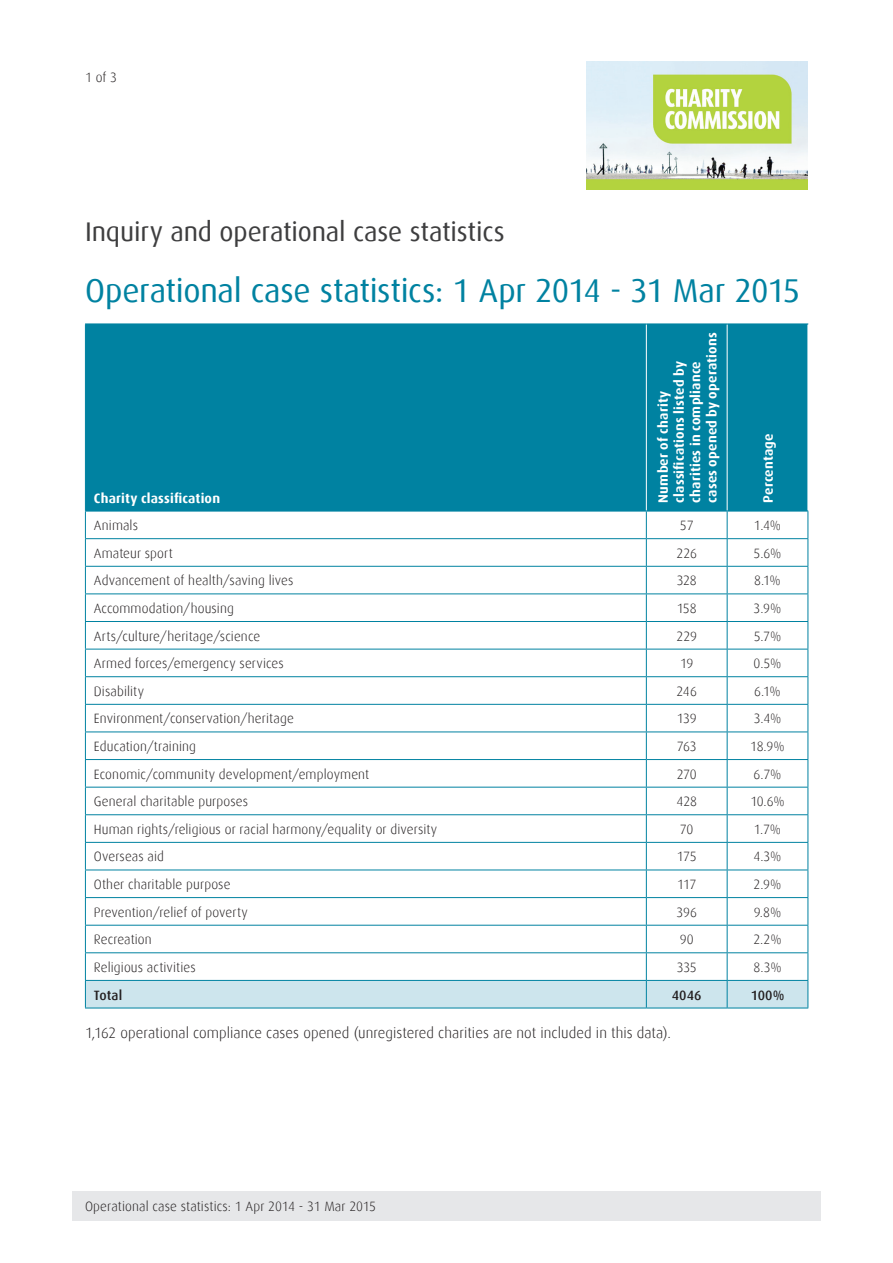
<style>
.page{position:relative;width:893px;height:1263px;background:#fff}
.page>*{position:absolute;margin:0;border:0;box-sizing:border-box;transform-origin:0 0}
.t1{font:33px "Dax";letter-spacing:-.01em;color:#0082a1}
.t2{font:27px "Dax";letter-spacing:-.005em;color:#3e3e3f}
.Body_Text{font:300 15px "Dax";letter-spacing:.005em;color:#231f20}
.Table_Text{font:300 13.5px "Dax";letter-spacing:.01em;color:#231f20}
.Table_Text_-_Centre{font:300 13.5px "Dax";letter-spacing:-.015em;color:#231f20}
.Table_Header_-_Left{font:700 13.5px/16.2px "Dax";letter-spacing:.015em;color:#fff}
.Table_Text_-_Centre-2{font:500 13.5px "Dax";letter-spacing:.01em;color:#231f20}
.Table_Text-2{font:500 13.5px "Dax";letter-spacing:.005em;color:#231f20}
</style>
<div class="page">
<img style="left:587px;top:62px;width:220px;height:127px">
<div style="left:72px;top:1191px;width:749px;height:29px;background:#e6e7e9"></div>
<div style="left:86px;top:325px;width:721px;height:186px;background:#0082a1"></div>
<hr style="left:646px;top:324px;width:1px;height:187px;background:#fff">
<hr style="left:727px;top:324px;width:1px;height:187px;background:#fff">
<svg style="left:85px;top:511px;width:723px;height:497px"></svg>
<hr style="left:85px;top:1008px;width:561px;height:1px;background:#0082a1">
<hr style="left:646px;top:1008px;width:81px;height:1px;background:#0082a1">
<hr style="left:727px;top:1008px;width:81px;height:1px;background:#0082a1">
<hr style="left:85px;top:324px;width:561px;height:1px;background:#0082a1">
<hr style="left:85px;top:324px;width:1px;height:187px;background:#0082a1">
<hr style="left:646px;top:324px;width:81px;height:1px;background:#0082a1">
<hr style="left:727px;top:324px;width:81px;height:1px;background:#0082a1">
<p class="Table_Text" style="left:85px;top:70px;width:34px">1 of 3</p>
<h2 class="t2" style="left:85px;top:217px;width:421px">Inquiry and operational case statistics</h2>
<p class="t1" style="left:85px;top:273px;width:717px">Operational case statistics: 1 Apr 2014 - 31 Mar 2015</p>
<p class="Table_Header_-_Left" style="left:94px;top:490px;width:128px">Charity classification</p>
<p class="Table_Header_-_Left" style="left:655px;top:503px;width:172px;rotate:-90deg">Number of charity classifications listed by charities in compliance cases opened by operations</p>
<p class="Table_Header_-_Left" style="left:760px;top:503px;width:71px;rotate:-90deg">Percentage</p>
<p class="Table_Text" style="left:94px;top:518px;width:46px">Animals</p>
<p class="Table_Text_-_Centre" style="left:680px;top:518px;width:15px">57</p>
<p class="Table_Text_-_Centre" style="left:754px;top:518px;width:29px">1.4%</p>
<p class="Table_Text" style="left:94px;top:546px;width:80px">Amateur sport</p>
<p class="Table_Text_-_Centre" style="left:676px;top:546px;width:22px">226</p>
<p class="Table_Text_-_Centre" style="left:754px;top:546px;width:29px">5.6%</p>
<p class="Table_Text" style="left:94px;top:573px;width:201px">Advancement of health/saving lives</p>
<p class="Table_Text_-_Centre" style="left:677px;top:573px;width:22px">328</p>
<p class="Table_Text_-_Centre" style="left:754px;top:573px;width:28px">8.1%</p>
<p class="Table_Text" style="left:94px;top:601px;width:141px">Accommodation/housing</p>
<p class="Table_Text_-_Centre" style="left:677px;top:601px;width:22px">158</p>
<p class="Table_Text_-_Centre" style="left:754px;top:601px;width:29px">3.9%</p>
<p class="Table_Text" style="left:94px;top:628px;width:168px">Arts/culture/heritage/science</p>
<p class="Table_Text_-_Centre" style="left:676px;top:628px;width:22px">229</p>
<p class="Table_Text_-_Centre" style="left:754px;top:628px;width:29px">5.7%</p>
<p class="Table_Text" style="left:94px;top:656px;width:191px">Armed forces/emergency services</p>
<p class="Table_Text_-_Centre" style="left:680px;top:656px;width:15px">19</p>
<p class="Table_Text_-_Centre" style="left:754px;top:656px;width:29px">0.5%</p>
<p class="Table_Text" style="left:94px;top:684px;width:52px">Disability</p>
<p class="Table_Text_-_Centre" style="left:677px;top:684px;width:22px">246</p>
<p class="Table_Text_-_Centre" style="left:754px;top:684px;width:28px">6.1%</p>
<p class="Table_Text" style="left:94px;top:711px;width:201px">Environment/conservation/heritage</p>
<p class="Table_Text_-_Centre" style="left:677px;top:711px;width:21px">139</p>
<p class="Table_Text_-_Centre" style="left:754px;top:711px;width:29px">3.4%</p>
<p class="Table_Text" style="left:94px;top:739px;width:104px">Education/training</p>
<p class="Table_Text_-_Centre" style="left:677px;top:739px;width:22px">763</p>
<p class="Table_Text_-_Centre" style="left:750px;top:739px;width:36px">18.9%</p>
<p class="Table_Text" style="left:94px;top:766px;width:277px">Economic/community development/employment</p>
<p class="Table_Text_-_Centre" style="left:677px;top:766px;width:22px">270</p>
<p class="Table_Text_-_Centre" style="left:754px;top:766px;width:29px">6.7%</p>
<p class="Table_Text" style="left:94px;top:794px;width:156px">General charitable purposes</p>
<p class="Table_Text_-_Centre" style="left:676px;top:794px;width:22px">428</p>
<p class="Table_Text_-_Centre" style="left:750px;top:794px;width:36px">10.6%</p>
<p class="Table_Text" style="left:94px;top:822px;width:345px">Human rights/religious or racial harmony/equality or diversity</p>
<p class="Table_Text_-_Centre" style="left:680px;top:822px;width:15px">70</p>
<p class="Table_Text_-_Centre" style="left:754px;top:822px;width:29px">1.7%</p>
<p class="Table_Text" style="left:94px;top:849px;width:72px">Overseas aid</p>
<p class="Table_Text_-_Centre" style="left:677px;top:849px;width:21px">175</p>
<p class="Table_Text_-_Centre" style="left:753px;top:849px;width:30px">4.3%</p>
<p class="Table_Text" style="left:94px;top:877px;width:138px">Other charitable purpose</p>
<p class="Table_Text_-_Centre" style="left:677px;top:877px;width:21px">117</p>
<p class="Table_Text_-_Centre" style="left:753px;top:877px;width:30px">2.9%</p>
<p class="Table_Text" style="left:94px;top:905px;width:155px">Prevention/relief of poverty</p>
<p class="Table_Text_-_Centre" style="left:676px;top:905px;width:22px">396</p>
<p class="Table_Text_-_Centre" style="left:754px;top:905px;width:29px">9.8%</p>
<p class="Table_Text" style="left:94px;top:932px;width:59px">Recreation</p>
<p class="Table_Text_-_Centre" style="left:680px;top:932px;width:15px">90</p>
<p class="Table_Text_-_Centre" style="left:753px;top:932px;width:30px">2.2%</p>
<p class="Table_Text" style="left:94px;top:960px;width:103px">Religious activities</p>
<p class="Table_Text_-_Centre" style="left:677px;top:960px;width:22px">335</p>
<p class="Table_Text_-_Centre" style="left:753px;top:960px;width:30px">8.3%</p>
<p class="Table_Text-2" style="left:94px;top:987px;width:30px">Total</p>
<p class="Table_Text_-_Centre-2" style="left:672px;top:987px;width:31px">4046</p>
<p class="Table_Text_-_Centre-2" style="left:751px;top:987px;width:35px">100%</p>
<p class="Body_Text" style="left:85px;top:1024px;width:587px">1,162 operational compliance cases opened (unregistered charities are not included in this data).</p>
<p class="Table_Text" style="left:85px;top:1199px;width:293px">Operational case statistics: 1 Apr 2014 - 31 Mar 2015</p>
</div>
